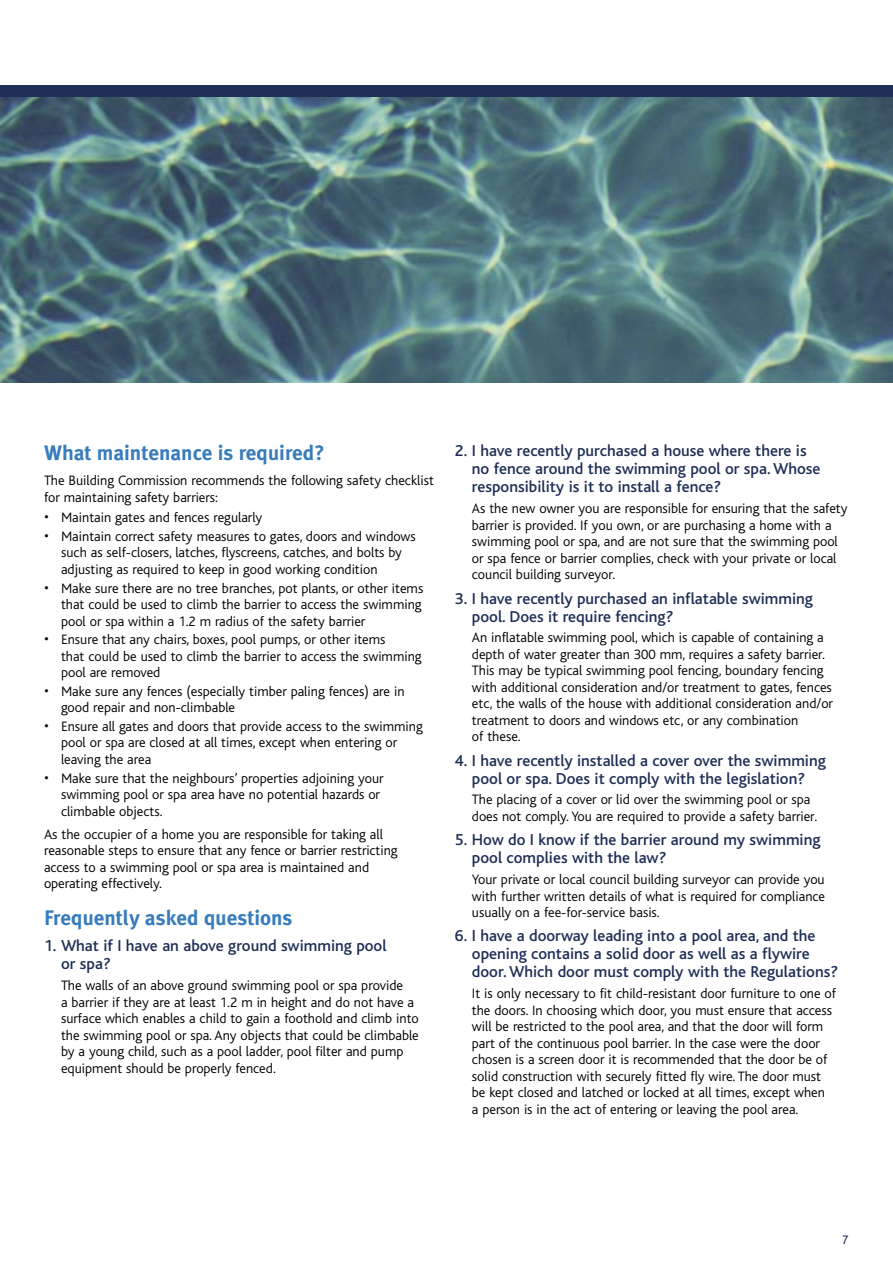
<style>
.page{position:relative;width:893px;height:1263px;background:#fff}
.page>*{position:absolute;margin:0;border:0;box-sizing:border-box;transform-origin:0 0}
.Subheading_A{font:700 21px "Meta Plus";color:#387cbc}
.subhead{font:500 16.5px/18px "Bliss";color:#1f2f55}
.Body_txt_black{font:300 14.25px/16.5px "Bliss";color:#000}
.Body_txt_-_bullet{font:300 14.25px/16.5px "Bliss";color:#000}
.Body_txt_-_bullet_last{font:300 14.25px/16.5px "Bliss";color:#000}
.t1{font:12.75px "Bliss";color:#1f2f55}
.s1{font-size:16.5px}
</style>
<div class="page">
<img style="left:0;top:96px;width:893px;height:287px">
<div style="left:0;top:85px;width:893px;height:11px;background:#1f2f55"></div>
<p class="Subheading_A" style="left:44px;top:441px;width:282px">What maintenance is required?</p>
<p class="Body_txt_black" style="left:44px;top:472px;width:391px">The Building Commission recommends the following safety checklist for maintaining safety barriers:</p>
<p class="Body_txt_-_bullet" style="left:44px;top:510px;width:220px"><span class="s1">•</span> Maintain gates and fences regularly</p>
<p class="Body_txt_-_bullet" style="left:61px;top:528px;width:356px;text-indent:-17px"><span class="s1">•</span> Maintain correct safety measures to gates, doors and windows such as self-closers, latches, flyscreens, catches, and bolts by adjusting as required to keep in good working condition</p>
<p class="Body_txt_-_bullet" style="left:61px;top:580px;width:364px;text-align:justify;text-indent:-17px"><span class="s1">•</span> Make sure there are no tree branches, pot plants, or other items that could be used to climb the barrier to access the swimming pool or spa within a 1.2 m radius of the safety barrier</p>
<p class="Body_txt_-_bullet" style="left:61px;top:631px;width:362px;text-indent:-17px"><span class="s1">•</span> Ensure that any chairs, boxes, pool pumps, or other items<br>that could be used to climb the barrier to access the swimming pool are removed</p>
<p class="Body_txt_-_bullet" style="left:61px;top:683px;width:345px;text-indent:-17px"><span class="s1">•</span> Make sure any fences (especially timber paling fences) are in good repair and non-climbable</p>
<p class="Body_txt_-_bullet" style="left:61px;top:718px;width:363px;text-indent:-17px"><span class="s1">•</span> Ensure all gates and doors that provide access to the swimming pool or spa are closed at all times, except when entering or leaving the area</p>
<p class="Body_txt_-_bullet_last" style="left:61px;top:770px;width:324px;text-indent:-17px"><span class="s1">•</span> Make sure that the neighbours’ properties adjoining your swimming pool or spa area have no potential hazards or climbable objects.</p>
<p class="Body_txt_black" style="left:44px;top:826px;width:355px">As the occupier of a home you are responsible for taking all reasonable steps to ensure that any fence or barrier restricting access to a swimming pool or spa area is maintained and operating effectively.</p>
<p class="Subheading_A" style="left:44px;top:905px;width:250px">Frequently asked questions</p>
<p class="subhead" style="left:61px;top:937px;width:327px;text-indent:-17px">1. What if I have an above ground swimming pool or spa?</p>
<p class="Body_txt_black" style="left:61px;top:977px;width:359px">The walls of an above ground swimming pool or spa provide<br>a barrier if they are at least 1.2 m in height and do not have a surface which enables a child to gain a foothold and climb into the swimming pool or spa. Any objects that could be climbable by a young child, such as a pool ladder, pool filter and pump equipment should be properly fenced.</p>
<p class="subhead" style="left:472px;top:442px;width:350px;text-indent:-17px">2. I have recently purchased a house where there is no fence around the swimming pool or spa. Whose responsibility is it to install a fence?</p>
<p class="Body_txt_black" style="left:472px;top:500px;width:377px">As the new owner you are responsible for ensuring that the safety barrier is provided. If you own, or are purchasing a home with a swimming pool or spa, and are not sure that the swimming pool or spa fence or barrier complies, check with your private or local council building surveyor.</p>
<p class="subhead" style="left:472px;top:589px;width:343px;text-indent:-17px">3. I have recently purchased an inflatable swimming pool. Does it require fencing?</p>
<p class="Body_txt_black" style="left:472px;top:630px;width:363px">An inflatable swimming pool, which is capable of containing a depth of water greater than 300 mm, requires a safety barrier.<br>This may be typical swimming pool fencing, boundary fencing with additional consideration and/or treatment to gates, fences etc, the walls of the house with additional consideration and/or treatment to doors and windows etc, or any combination<br>of these.</p>
<p class="subhead" style="left:455px;top:751px;width:372px;text-align:center">4. I have recently installed a cover over the swimming pool or spa. Does it comply with the legislation?</p>
<p class="Body_txt_black" style="left:472px;top:792px;width:347px">The placing of a cover or lid over the swimming pool or spa does not comply. You are required to provide a safety barrier.</p>
<p class="subhead" style="left:472px;top:831px;width:350px;text-indent:-17px">5. How do I know if the barrier around my swimming pool complies with the law?</p>
<p class="Body_txt_black" style="left:472px;top:871px;width:355px;text-align:justify">Your private or local council building surveyor can provide you with further written details of what is required for compliance usually on a fee-for-service basis.</p>
<p class="subhead" style="left:472px;top:927px;width:368px;text-indent:-17px">6. I have a doorway leading into a pool area, and the opening contains a solid door as well as a flywire door. Which door must comply with the Regulations?</p>
<p class="Body_txt_black" style="left:472px;top:985px;width:366px">It is only necessary to fit child-resistant door furniture to one of the doors. In choosing which door, you must ensure that access will be restricted to the pool area, and that the door will form part of the continuous pool barrier. In the case were the door chosen is a screen door it is recommended that the door be of solid construction with securely fitted fly wire. The door must be kept closed and latched or locked at all times, except when<br>a person is in the act of entering or leaving the pool area.</p>
<p class="t1" style="left:842px;top:1233px;width:8px">7</p>
</div>
